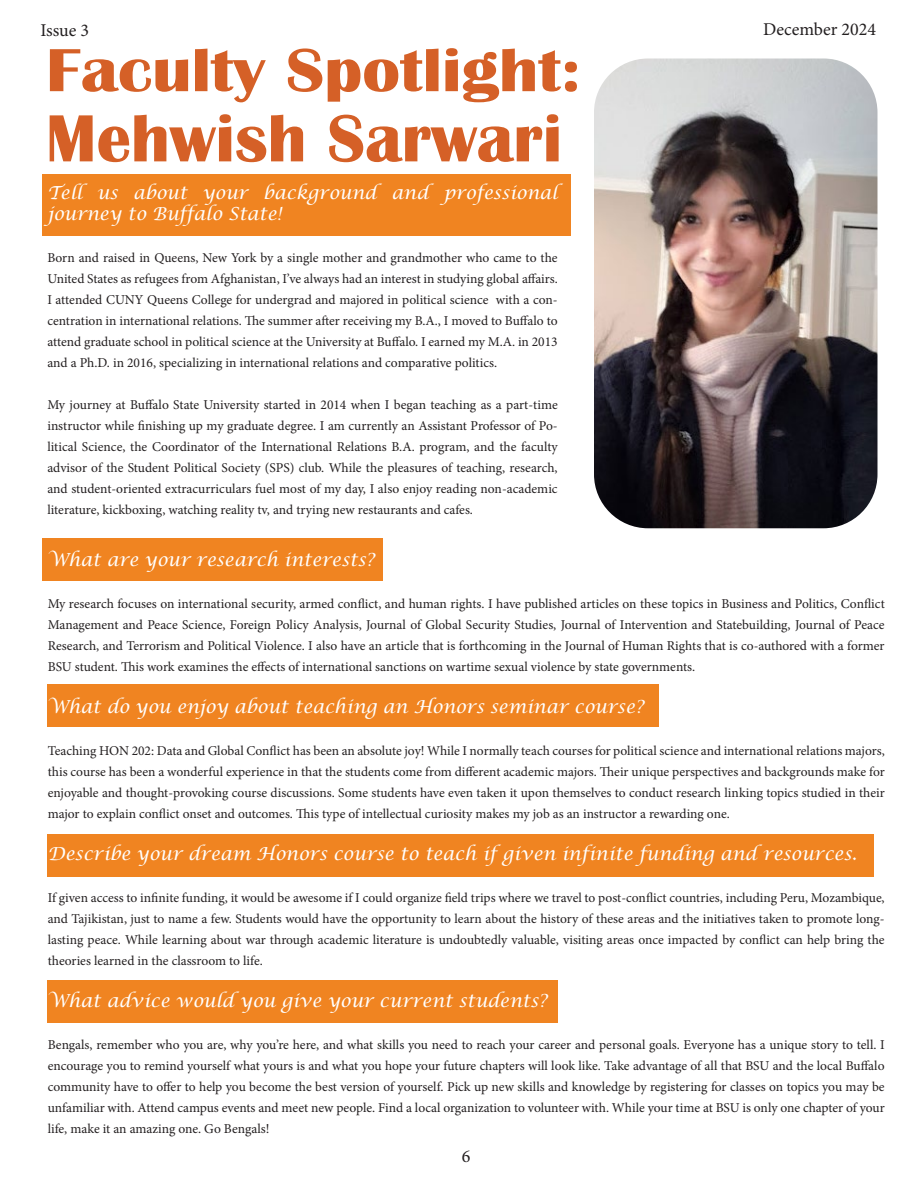
<style>
.page{position:relative;width:918px;height:1188px;background:#fff}
.page>*{position:absolute;margin:0;border:0;box-sizing:border-box;transform-origin:0 0}
.t1{font:700 69px "Britannic";color:#d56027}
.t2{font:700 63px "Britannic";color:#d56027;scale:1.11 1}
.t3{font:italic 18px/21px "Lucida Calligraphy";color:#fff}
.t4{font:18px "Minion Pro";color:#231f20}
.t5{font:13.5px/21px "Minion Pro";letter-spacing:-.005em;color:#231f20;text-align:justify}
</style>
<div class="page">
<img style="left:594px;top:58px;width:284px;height:470px">
<div style="left:42px;top:174px;width:529px;height:62px;background:#f08421"></div>
<div style="left:42px;top:539px;width:341px;height:42px;background:#f08421"></div>
<div style="left:47px;top:981px;width:511px;height:42px;background:#f08421"></div>
<div style="left:47px;top:834px;width:827px;height:42px;background:#f08421"></div>
<div style="left:47px;top:684px;width:612px;height:42px;background:#f08421"></div>
<h3 class="t4" style="left:40px;top:18px;width:50px">Issue 3</h3>
<h3 class="t4" style="left:763px;top:18px;width:115px">December 2024</h3>
<p class="t2" style="left:46px;top:35px;width:484px">Faculty Spotlight:</p>
<p class="t1" style="left:46px;top:100px;width:518px">Mehwish Sarwari</p>
<p class="t3" style="left:47px;top:183px;width:512px">Tell us about your background and professional journey to Buffalo State!</p>
<p class="t5" style="left:47px;top:248px;width:512px">Born and raised in Queens, New York by a single mother and grandmother who came to the United States as refugees from Afghanistan, I’ve always had an interest in studying global affairs.<br>I attended CUNY Queens College for undergrad and majored in political science with a con&shy;centration in international relations. The summer after receiving my B.A., I moved to Buffalo to attend graduate school in political science at the University at Buffalo. I earned my M.A. in 2013 and a Ph.D. in 2016, specializing in international relations and comparative politics.</p>
<p class="t5" style="left:47px;top:395px;width:512px">My journey at Buffalo State University started in 2014 when I began teaching as a part-time instructor while finishing up my graduate degree. I am currently an Assistant Professor of Po&shy;litical Science, the Coordinator of the International Relations B.A. program, and the faculty advisor of the Student Political Society (SPS) club. While the pleasures of teaching, research, and student-oriented extracurriculars fuel most of my day, I also enjoy reading non-academic literature, kickboxing, watching reality tv, and trying new restaurants and cafes.</p>
<p class="t3" style="left:48px;top:550px;width:329px">What are your research interests?</p>
<p class="t5" style="left:48px;top:593px;width:839px">My research focuses on international security, armed conflict, and human rights. I have published articles on these topics in Business and Politics, Conflict Management and Peace Science, Foreign Policy Analysis, Journal of Global Security Studies, Journal of Intervention and Statebuilding, Journal of Peace Research, and Terrorism and Political Violence. I also have an article that is forthcoming in the Journal of Human Rights that is co-authored with a former BSU student. This work examines the effects of international sanctions on wartime sexual violence by state governments.</p>
<p class="t3" style="left:48px;top:697px;width:598px">What do you enjoy about teaching an Honors seminar course?</p>
<p class="t5" style="left:48px;top:740px;width:839px">Teaching HON 202: Data and Global Conflict has been an absolute joy! While I normally teach courses for political science and international relations majors, this course has been a wonderful experience in that the students come from different academic majors. Their unique perspectives and backgrounds make for enjoyable and thought-provoking course discussions. Some students have even taken it upon themselves to conduct research linking topics studied in their major to explain conflict onset and outcomes. This type of intellectual curiosity makes my job as an instructor a rewarding one.</p>
<p class="t3" style="left:48px;top:844px;width:811px">Describe your dream Honors course to teach if given infinite funding and resources.</p>
<p class="t5" style="left:48px;top:887px;width:839px">If given access to infinite funding, it would be awesome if I could organize field trips where we travel to post-conflict countries, including Peru, Mozambique, and Tajikistan, just to name a few. Students would have the opportunity to learn about the history of these areas and the initiatives taken to promote long&shy;lasting peace. While learning about war through academic literature is undoubtedly valuable, visiting areas once impacted by conflict can help bring the theories learned in the classroom to life.</p>
<p class="t3" style="left:48px;top:991px;width:501px">What advice would you give your current students?</p>
<p class="t5" style="left:48px;top:1034px;width:839px">Bengals, remember who you are, why you’re here, and what skills you need to reach your career and personal goals. Everyone has a unique story to tell. I encourage you to remind yourself what yours is and what you hope your future chapters will look like. Take advantage of all that BSU and the local Buffalo community have to offer to help you become the best version of yourself. Pick up new skills and knowledge by registering for classes on topics you may be unfamiliar with. Attend campus events and meet new people. Find a local organization to volunteer with. While your time at BSU is only one chapter of your life, make it an amazing one. Go Bengals!</p>
<p class="t4" style="left:462px;top:1144px;width:10px">6</p>
</div>
